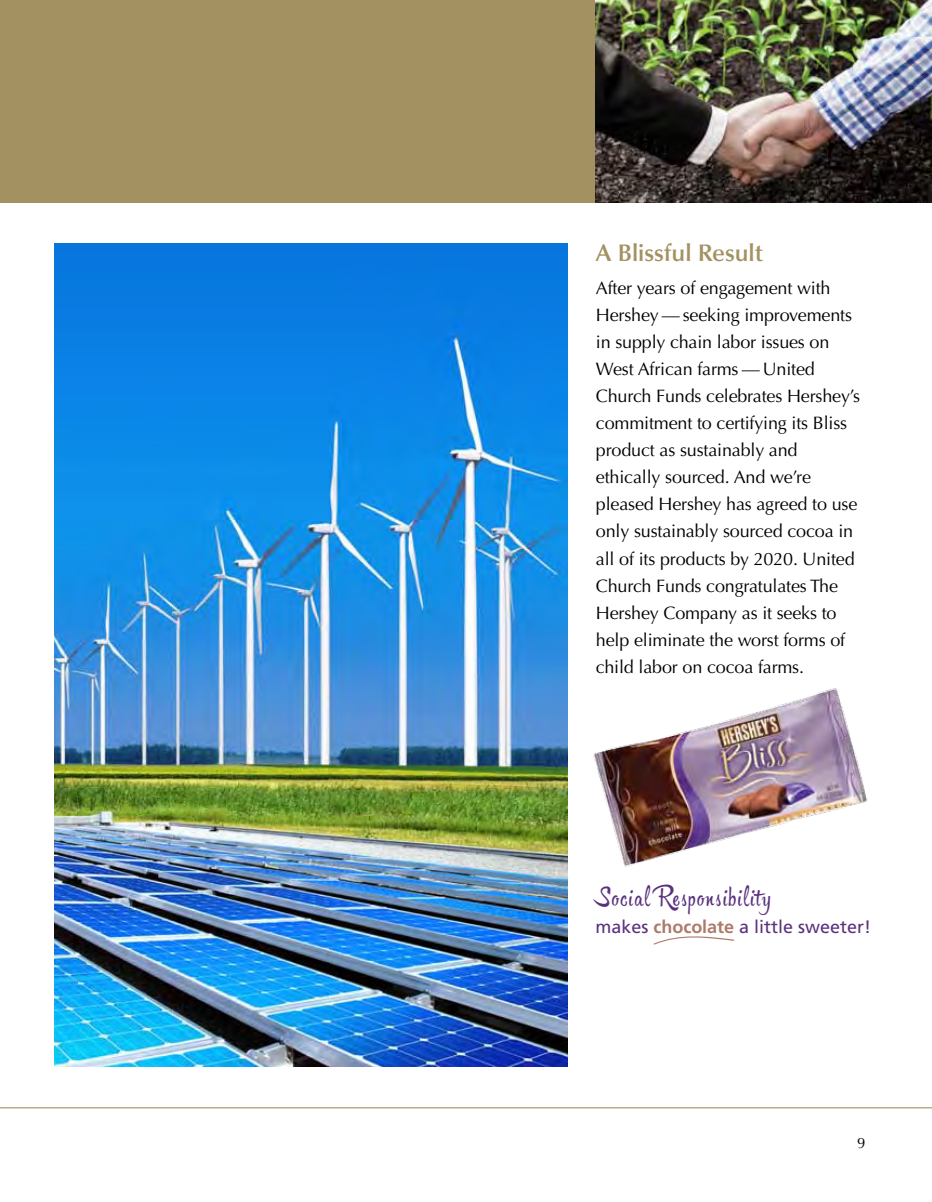
<style>
.page{position:relative;width:932px;height:1202px;background:#fff}
.page>*{position:absolute;margin:0;border:0;box-sizing:border-box;transform-origin:0 0}
.t1{font:600 24px "Optima";color:#a39161}
.t2{font:23.4px "Hipster Script Pro";letter-spacing:.065em;color:#5a317e}
.t3{font:18px/27px "Optima";letter-spacing:-.01em;color:#000}
.t4{font:18px "Frutiger";color:#5a317e}
.t5{font:15px "Optima";color:#000}
.s1{font-weight:700;color:#ac7b6a}
</style>
<div class="page">
<img style="left:594px;top:0;width:338px;height:202px">
<img style="left:54px;top:244px;width:513px;height:822px">
<svg style="left:653px;top:936px;width:82px;height:8px"></svg>
<img style="left:593px;top:688px;width:275px;height:179px">
<div style="left:0;top:0;width:594px;height:202px;background:#a39161"></div>
<hr style="left:0;top:1107px;width:932px;height:1px;background:#a39161">
<h1 class="t1" style="left:596px;top:239px;width:168px">A Blissful Result</h1>
<p class="t3" style="left:596px;top:275px;width:265px">After years of engagement with<br>Hershey — seeking improvements in supply chain labor issues on<br>West African farms — United<br>Church Funds celebrates Hershey’s commitment to certifying its Bliss product as sustainably and ethically sourced. And we’re pleased Hershey has agreed to use only sustainably sourced cocoa in all of its products by 2020. United<br>Church Funds congratulates The<br>Hershey Company as it seeks to help eliminate the worst forms of child labor on cocoa farms.</p>
<p class="t2" style="left:597px;top:883px;width:176px">Social Responsibility</p>
<p class="t4" style="left:595px;top:916px;width:277px">makes <span class="s1">chocolate</span> a little sweeter!</p>
<p class="t5" style="left:857px;top:1133px;width:10px">9</p>
</div>
